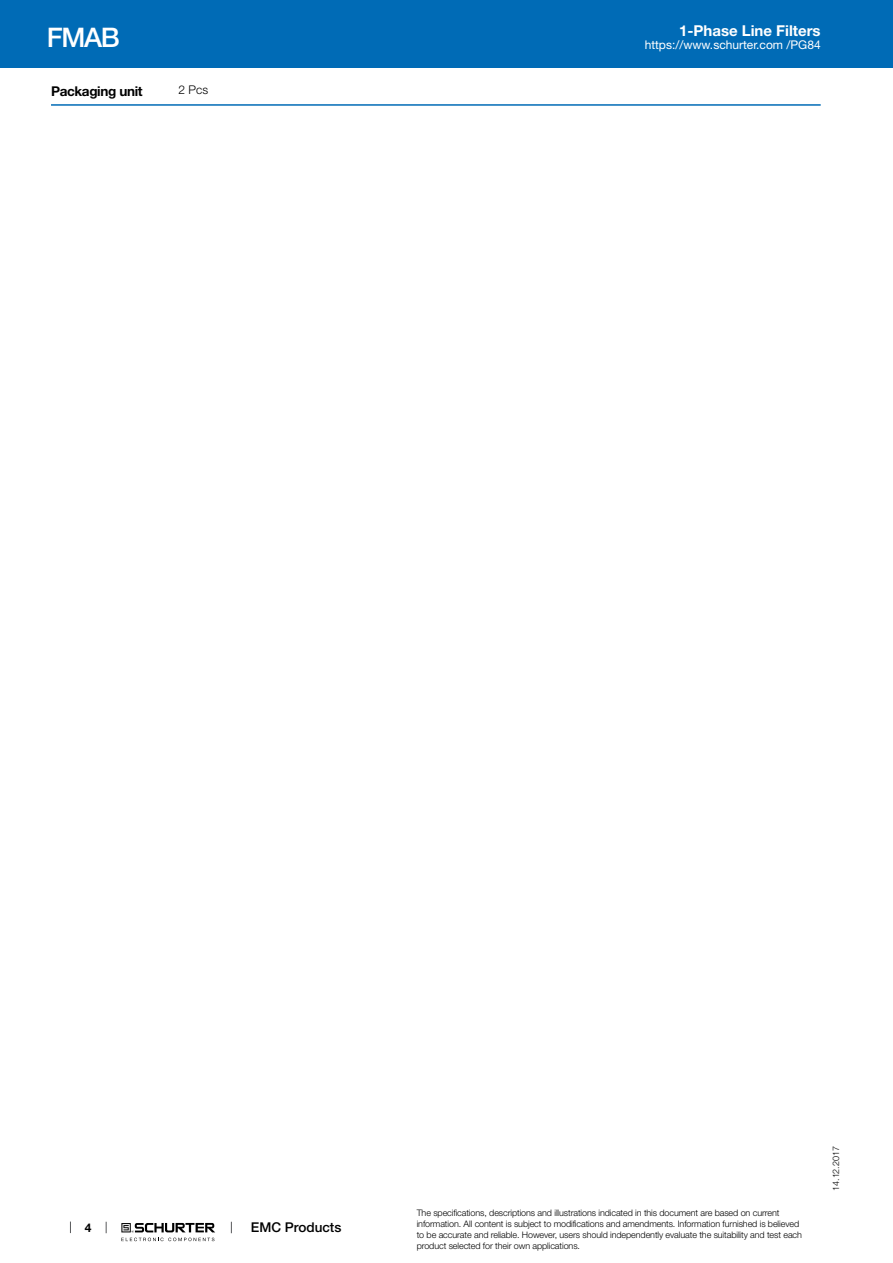
<style>
.page{position:relative;width:893px;height:1263px;background:#fff}
.page>*{position:absolute;margin:0;border:0;box-sizing:border-box;transform-origin:0 0}
.t1{font:500 27px "Helvetica Neue LT";color:#fff}
.t2{font:700 15px "Helvetica Neue LT";color:#fff}
.t3{font:700 13.5px "Helvetica Neue LT";letter-spacing:-.025em;color:#000}
.t4{font:500 13.5px "Helvetica Neue LT";color:#000}
.t5{font:12px "Helvetica Neue LT";color:#fff}
.t6{font:300 12px "Helvetica Neue LT";color:#000}
.t7{font:700 12px "Helvetica Neue LT";color:#000}
.t8{font:300 9px/10.8px "Helvetica Neue LT";letter-spacing:-.01em;color:#000}
</style>
<div class="page">
<svg style="left:70px;top:1221px;width:1px;height:12px"></svg>
<svg style="left:121px;top:1223px;width:94px;height:18px"></svg>
<div style="left:0;top:0;width:893px;height:68px;background:#006bb6"></div>
<hr style="left:51px;top:104px;width:770px;height:2px;background:#006bb6">
<h1 class="t1" style="left:47px;top:21px;width:74px">FMAB</h1>
<h3 class="t3" style="left:51px;top:82px;width:93px">Packaging unit</h3>
<h3 class="t6" style="left:179px;top:83px;width:31px">2 Pcs</h3>
<h2 class="t2" style="left:679px;top:21px;width:143px">1-Phase Line Filters</h2>
<h3 class="t5" style="left:645px;top:38px;width:178px">https://www.schurter.com /PG84</h3>
<h3 class="t7" style="left:85px;top:1220px;width:8px">4</h3>
<h3 class="t4" style="left:251px;top:1219px;width:92px">EMC Products</h3>
<p class="t8" style="left:417px;top:1207px;width:387px">The specifications, descriptions and illustrations indicated in this document are based on current information. All content is subject to modifications and amendments. Information furnished is believed to be accurate and reliable. However, users should independently evaluate the suitability and test each product selected for their own applications.</p>
<p class="t8" style="left:830px;top:1191px;width:46px;rotate:-90deg">14.12.2017</p>
</div>
